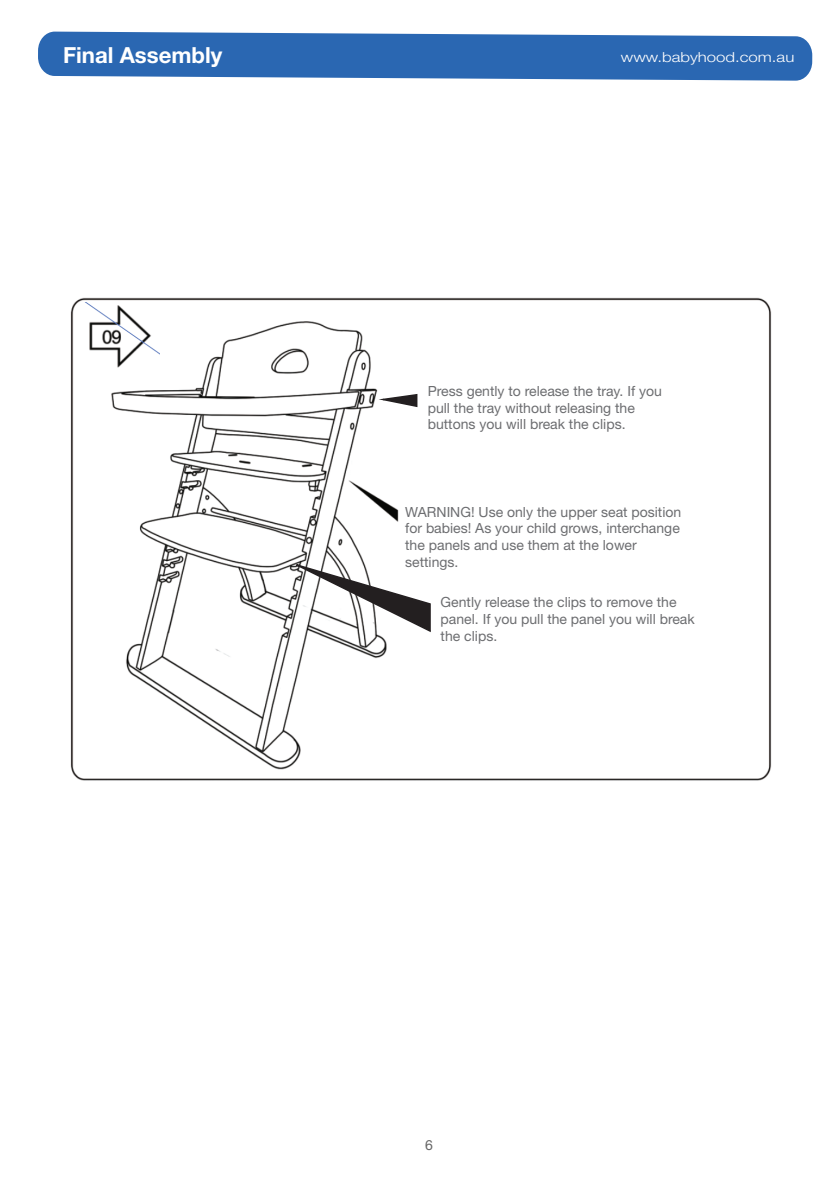
<style>
.page{position:relative;width:840px;height:1191px;background:#fff}
.page>*{position:absolute;margin:0;border:0;box-sizing:border-box;transform-origin:0 0}
.t1{font:700 22.2px "Helvetica Neue LT Std";color:#fff}
.t2{font:14px/16.8px "Helvetica Neue LT Std";color:#6c6d70}
.t3{font:14px "Helvetica Neue LT Std";color:#666}
.t4{font:300 13.8px "Helvetica Neue LT Std";color:#fff;scale:1.21 1}
</style>
<div class="page">
<svg style="left:38px;top:32px;width:773px;height:49px;background:#3f76b9"></svg>
<img style="left:70px;top:297px;width:702px;height:484px">
<svg style="left:381px;top:393px;width:37px;height:15px"></svg>
<svg style="left:294px;top:563px;width:137px;height:70px"></svg>
<div style="left:405px;top:509px;width:300px;height:33px;background:#fff"></div>
<img style="left:85px;top:303px;width:75px;height:68px">
<h1 class="t1" style="left:63px;top:41px;width:161px">Final Assembly</h1>
<p class="t4" style="left:620px;top:48px;width:145px">www.babyhood.com.au</p>
<p class="t2" style="left:427px;top:382px;width:235px">Press gently to release the tray. If you pull the tray without releasing the buttons you will break the clips.</p>
<p class="t2" style="left:405px;top:503px;width:277px">WARNING! Use only the upper seat position for babies! As your child grows, interchange the panels and use them at the lower settings.</p>
<p class="t2" style="left:440px;top:594px;width:255px">Gently release the clips to remove the panel. If you pull the panel you will break the clips.</p>
<p class="t3" style="left:425px;top:1136px;width:9px">6</p>
</div>
